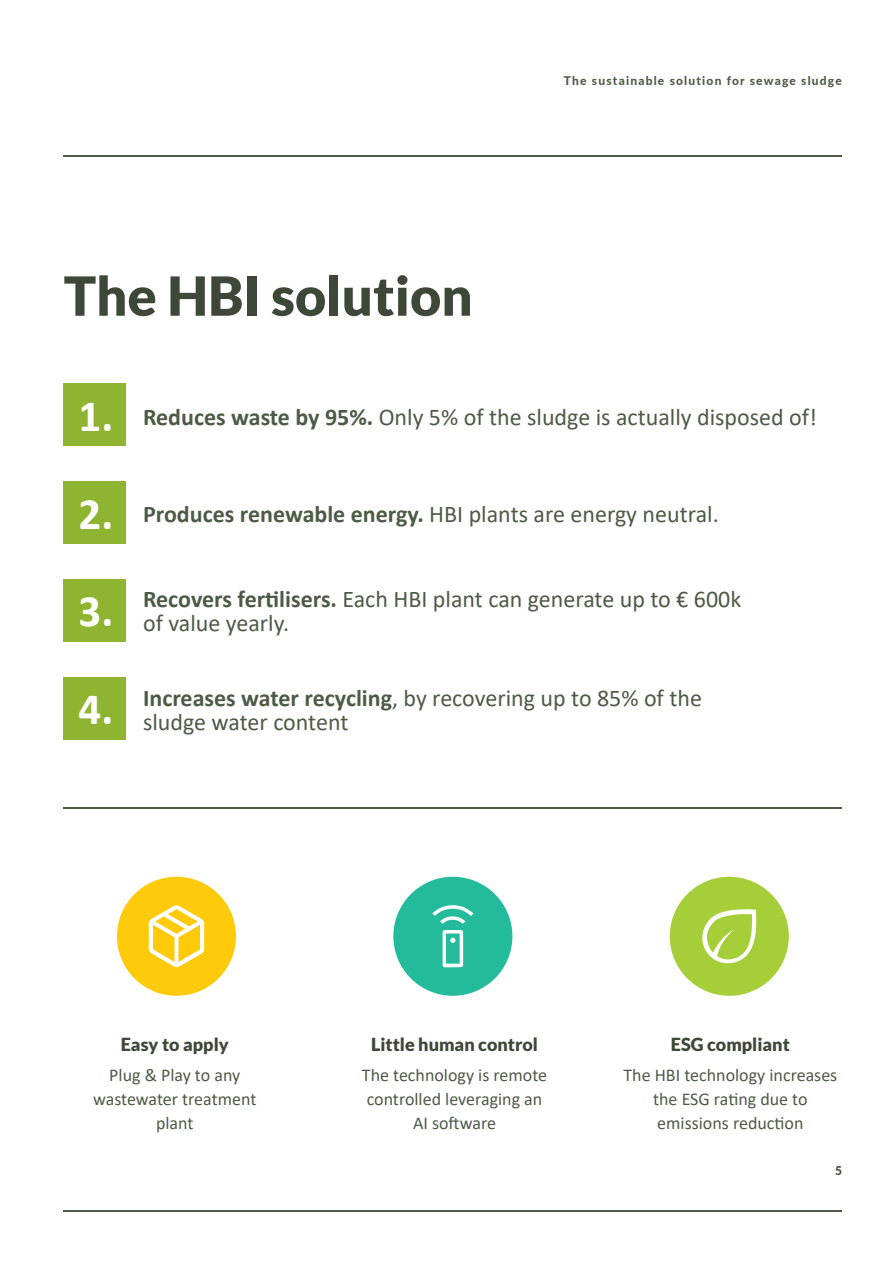
<style>
.page{position:relative;width:893px;height:1263px;background:#fff}
.page>*{position:absolute;margin:0;border:0;box-sizing:border-box;transform-origin:0 0}
.t1{font:900 54px "Lato";color:#3d4839}
.t2{font:700 45px "Calibri";color:#fff}
.t3{font:24px "Calibri";color:#4d5b46}
.t4{font:18px/24px "Calibri";color:#4d5b46;text-align:center}
.t5{font:900 18px "Lato";color:#3d4839}
.t6{font:800 12px "Lato";letter-spacing:.1em;color:#4d5b46}
.t7{font:800 12px "Lato";color:#3d4839}
.s1{font-weight:700}
</style>
<div class="page">
<hr style="left:64px;top:1210px;width:778px;height:1px;background:#4d5b46">
<hr style="left:64px;top:156px;width:778px;height:1px;background:#4d5b46">
<hr style="left:64px;top:807px;width:778px;height:2px;background:#4d5b46">
<div style="left:64px;top:384px;width:62px;height:62px;background:#8fb431"></div>
<div style="left:64px;top:482px;width:62px;height:62px;background:#8fb431"></div>
<div style="left:64px;top:579px;width:62px;height:63px;background:#8fb431"></div>
<div style="left:64px;top:677px;width:62px;height:62px;background:#8fb431"></div>
<div style="left:393px;top:877px;width:119px;height:119px;background:#24bb9d;border-radius:50%"></div>
<div style="left:670px;top:877px;width:119px;height:119px;background:#a6ce39;border-radius:50%"></div>
<div style="left:117px;top:877px;width:119px;height:119px;background:#feca0a;border-radius:50%"></div>
<svg style="left:149px;top:905px;width:55px;height:62px"></svg>
<svg style="left:432px;top:905px;width:41px;height:62px"></svg>
<svg style="left:702px;top:909px;width:54px;height:54px"></svg>
<p class="t1" style="left:64px;top:264px;width:410px">The HBI solution</p>
<p class="t6" style="left:564px;top:72px;width:279px">The sustainable solution for sewage sludge</p>
<p class="t2" style="left:79px;top:384px;width:36px">1.</p>
<p class="t3" style="left:143px;top:400px;width:675px"><span class="s1">Reduces waste by 95%.</span> Only 5% of the sludge is actually disposed of!</p>
<p class="t2" style="left:79px;top:482px;width:36px">2.</p>
<p class="t3" style="left:143px;top:498px;width:577px"><span class="s1">Produces renewable energy.</span> HBI plants are energy neutral.</p>
<p class="t2" style="left:79px;top:579px;width:36px">3.</p>
<p class="t3" style="left:143px;top:583px;width:600px"><span class="s1">Recovers fertilisers.</span> Each HBI plant can generate up to € 600k</p>
<p class="t3" style="left:143px;top:607px;width:148px">of value yearly.</p>
<p class="t2" style="left:79px;top:677px;width:36px">4.</p>
<p class="t3" style="left:143px;top:681px;width:560px"><span class="s1">Increases water recycling</span>, by recovering up to 85% of the</p>
<p class="t3" style="left:143px;top:705px;width:207px">sludge water content</p>
<p class="t5" style="left:121px;top:1034px;width:109px">Easy to apply</p>
<p class="t4" style="left:93px;top:1063px;width:165px">Plug &amp; Play to any wastewater treatment plant</p>
<p class="t5" style="left:371px;top:1034px;width:169px">Little human control</p>
<p class="t4" style="left:362px;top:1063px;width:187px;text-align:left">The technology is remote controlled leveraging an</p>
<p class="t4" style="left:413px;top:1111px;width:84px">AI software</p>
<p class="t5" style="left:671px;top:1034px;width:120px">ESG compliant</p>
<p class="t4" style="left:623px;top:1063px;width:215px">The HBI technology increases the ESG rating due to emissions reduction</p>
<p class="t7" style="left:835px;top:1162px;width:8px">5</p>
</div>
